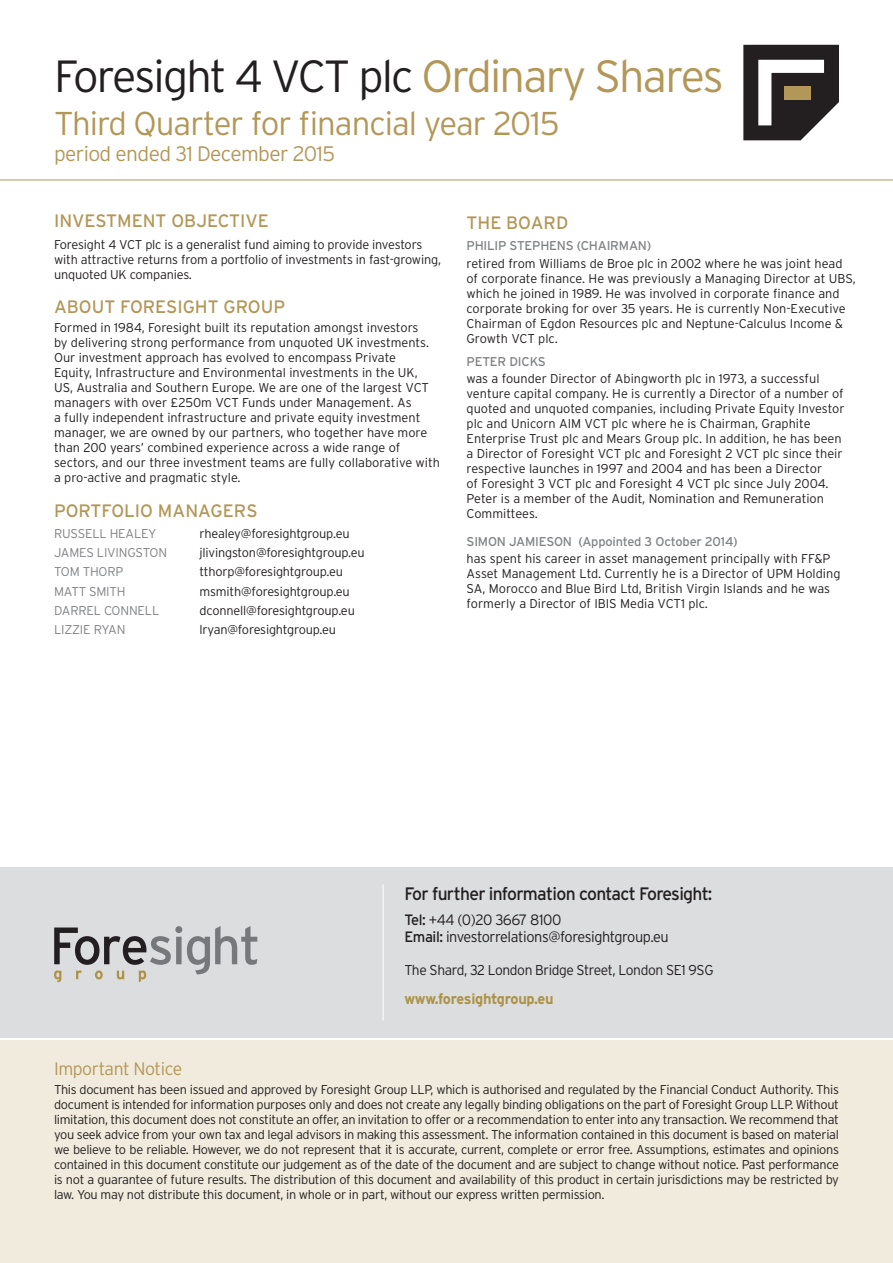
<style>
.page{position:relative;width:893px;height:1263px;background:#fff}
.page>*{position:absolute;margin:0;border:0;box-sizing:border-box;transform-origin:0 0}
.t1{font:300 45px "Interstate";letter-spacing:-.04em;color:#231f20}
.t2{font:300 33px "Interstate";letter-spacing:-.03em;color:#b39758}
.t3{font:300 21px "Interstate";letter-spacing:-.03em;color:#b39758}
.t4{font:18px "Interstate";color:#b39758}
.t5{font:18px "Interstate";letter-spacing:-.04em;color:#231f20}
.t6{font:300 18px "Interstate";letter-spacing:-.025em;color:#b39758}
.t7{font:300 15px/16.5px "Interstate";letter-spacing:-.03em;color:#231f20}
.t8{font:700 15px "Interstate";letter-spacing:-.02em;color:#ad9347}
.t9{font:300 14.25px "Interstate";letter-spacing:-.03em;color:#231f20}
.t10{font:300 12.75px/15px "Interstate";color:#231f20}
.t11{font:12.75px "Interstate";letter-spacing:-.015em;color:#808285}
.t12{font:300 12.75px "Interstate";letter-spacing:-.015em;color:#808285}
.s1{color:#b39758}
.s2{font-weight:400}
</style>
<div class="page">
<div style="left:0;top:1040px;width:893px;height:223px;background:#f0ebdd"></div>
<hr style="left:0;top:180px;width:893px;height:1px;background:#b39758">
<svg style="left:743px;top:45px;width:96px;height:95px"></svg>
<div style="left:785px;top:86px;width:26px;height:13px;background:#b39758"></div>
<div style="left:0;top:867px;width:893px;height:170px;background:#dcdddf"></div>
<hr style="left:383px;top:884px;width:1px;height:136px;background:#fff">
<svg style="left:54px;top:926px;width:203px;height:56px"></svg>
<h1 class="t1" style="left:54px;top:50px;width:671px">Foresight 4 VCT plc <span class="s1">Ordinary Shares</span></h1>
<h2 class="t2" style="left:54px;top:104px;width:507px">Third Quarter for financial year 2015</h2>
<h3 class="t3" style="left:54px;top:142px;width:283px">period ended 31 December 2015</h3>
<h3 class="t4" style="left:54px;top:211px;width:216px">INVESTMENT OBJECTIVE</h3>
<p class="t10" style="left:54px;top:236px;width:389px">Foresight 4 VCT plc is a generalist fund aiming to provide investors with attractive returns from a portfolio of investments in fast-growing, unquoted UK companies.</p>
<h3 class="t4" style="left:54px;top:296px;width:233px">ABOUT FORESIGHT GROUP</h3>
<p class="t10" style="left:54px;top:320px;width:388px">Formed in 1984, Foresight built its reputation amongst investors<br>by delivering strong performance from unquoted UK investments.<br>Our investment approach has evolved to encompass Private<br>Equity, Infrastructure and Environmental investments in the UK,<br>US, Australia and Southern Europe. We are one of the largest VCT managers with over £250m VCT Funds under Management. As<br>a fully independent infrastructure and private equity investment manager, we are owned by our partners, who together have more than 200 years’ combined experience across a wide range of sectors, and our three investment teams are fully collaborative with a pro-active and pragmatic style.</p>
<h3 class="t4" style="left:54px;top:500px;width:205px">PORTFOLIO MANAGERS</h3>
<p class="t12" style="left:54px;top:526px;width:104px">RUSSELL HEALEY</p>
<p class="t10" style="left:200px;top:526px;width:152px">rhealey@foresightgroup.eu</p>
<p class="t12" style="left:54px;top:545px;width:115px">JAMES LIVINGSTON</p>
<p class="t10" style="left:200px;top:545px;width:167px">jlivingston@foresightgroup.eu</p>
<p class="t12" style="left:54px;top:565px;width:71px">TOM THORP</p>
<p class="t10" style="left:200px;top:564px;width:145px">tthorp@foresightgroup.eu</p>
<p class="t12" style="left:54px;top:584px;width:73px">MATT SMITH</p>
<p class="t10" style="left:200px;top:584px;width:152px">msmith@foresightgroup.eu</p>
<p class="t12" style="left:54px;top:603px;width:107px">DARREL CONNELL</p>
<p class="t10" style="left:200px;top:603px;width:157px">dconnell@foresightgroup.eu</p>
<p class="t12" style="left:54px;top:622px;width:73px">LIZZIE RYAN</p>
<p class="t10" style="left:200px;top:622px;width:138px">lryan@foresightgroup.eu</p>
<h3 class="t4" style="left:467px;top:213px;width:103px">THE BOARD</h3>
<p class="t11" style="left:467px;top:239px;width:186px">PHILIP STEPHENS (CHAIRMAN)</p>
<p class="t10" style="left:467px;top:255px;width:391px">retired from Williams de Broe plc in 2002 where he was joint head of corporate finance. He was previously a Managing Director at UBS, which he joined in 1989. He was involved in corporate finance and corporate broking for over 35 years. He is currently Non-Executive Chairman of Egdon Resources plc and Neptune-Calculus Income &amp; Growth VCT plc.</p>
<p class="t11" style="left:467px;top:354px;width:81px">PETER DICKS</p>
<p class="t10" style="left:467px;top:371px;width:380px">was a founder Director of Abingworth plc in 1973, a successful venture capital company. He is currently a Director of a number of quoted and unquoted companies, including Private Equity Investor plc and Unicorn AIM VCT plc where he is Chairman, Graphite Enterprise Trust plc and Mears Group plc. In addition, he has been a Director of Foresight VCT plc and Foresight 2 VCT plc since their respective launches in 1997 and 2004 and has been a Director<br>of Foresight 3 VCT plc and Foresight 4 VCT plc since July 2004.<br>Peter is a member of the Audit, Nomination and Remuneration Committees.</p>
<p class="t11" style="left:467px;top:534px;width:273px">SIMON JAMIESON (Appointed 3 October 2014)</p>
<p class="t10" style="left:467px;top:551px;width:375px">has spent his career in asset management principally with FF&amp;P Asset Management Ltd. Currently he is a Director of UPM Holding SA, Morocco and Blue Bird Ltd, British Virgin Islands and he was formerly a Director of IBIS Media VCT1 plc.</p>
<h3 class="t5" style="left:404px;top:884px;width:309px">For further information contact Foresight:</h3>
<p class="t7" style="left:404px;top:912px;width:266px"><span class="s2">Tel:</span> +44 (0)20 3667 8100<br><span class="s2">Email:</span> investorrelations@foresightgroup.eu</p>
<p class="t9" style="left:404px;top:962px;width:310px">The Shard, 32 London Bridge Street, London SE1 9SG</p>
<p class="t8" style="left:404px;top:990px;width:151px">www.foresightgroup.eu</p>
<h3 class="t6" style="left:54px;top:1058px;width:130px">Important Notice</h3>
<p class="t10" style="left:54px;top:1082px;width:786px;text-align:justify">This document has been issued and approved by Foresight Group LLP, which is authorised and regulated by the Financial Conduct Authority. This document is intended for information purposes only and does not create any legally binding obligations on the part of Foresight Group LLP. Without limitation, this document does not constitute an offer, an invitation to offer or a recommendation to enter into any transaction. We recommend that you seek advice from your own tax and legal advisors in making this assessment. The information contained in this document is based on material we believe to be reliable. However, we do not represent that it is accurate, current, complete or error free. Assumptions, estimates and opinions contained in this document constitute our judgement as of the date of the document and are subject to change without notice. Past performance is not a guarantee of future results. The distribution of this document and availability of this product in certain jurisdictions may be restricted by law. You may not distribute this document, in whole or in part, without our express written permission.</p>
</div>
